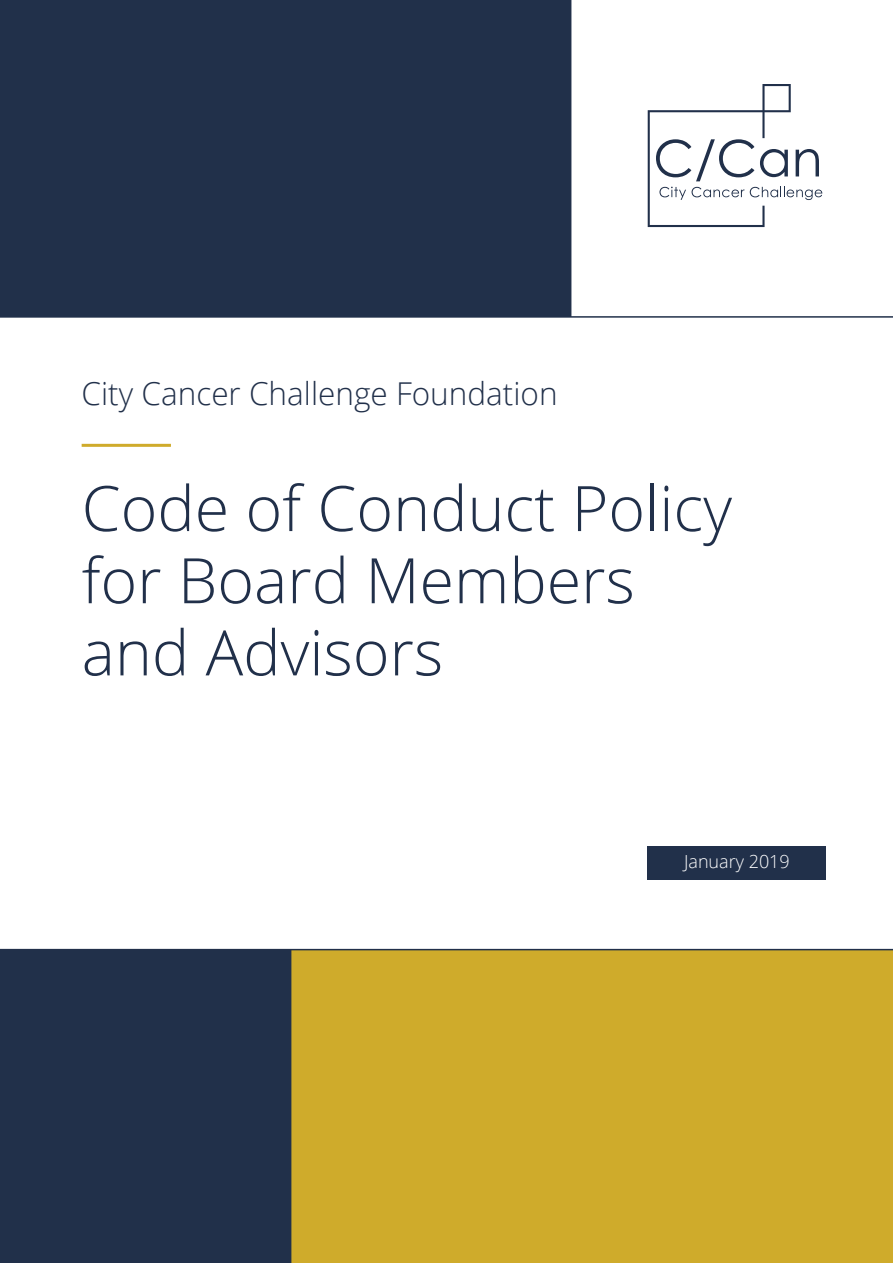
<style>
.page{position:relative;width:893px;height:1263px;background:#fff}
.page>*{position:absolute;margin:0;border:0;box-sizing:border-box;transform-origin:0 0}
.t1{font:300 62.7px/72.2px "Open Sans";color:#21304a}
.t2{font:300 31.5px "Open Sans";color:#21304a}
.t3{font:300 18px "Open Sans";color:#fff}
</style>
<div class="page">
<div style="left:291px;top:950px;width:602px;height:313px;background:#cfab2b"></div>
<div style="left:0;top:0;width:571px;height:317px;background:#21304a"></div>
<div style="left:0;top:950px;width:291px;height:313px;background:#21304a"></div>
<svg style="left:648px;top:84px;width:174px;height:143px"></svg>
<hr style="left:0;top:316px;width:893px;height:2px;background:#21304a">
<hr style="left:82px;top:444px;width:89px;height:3px;background:#cfab2b">
<hr style="left:0;top:949px;width:893px;height:1px;background:#21304a">
<div style="left:648px;top:846px;width:178px;height:33px;background:#21304a"></div>
<p class="t2" style="left:82px;top:372px;width:477px">City Cancer Challenge Foundation</p>
<p class="t1" style="left:82px;top:471px;width:652px">Code of Conduct Policy for Board Members and Advisors</p>
<p class="t3" style="left:684px;top:849px;width:107px">January 2019</p>
</div>
